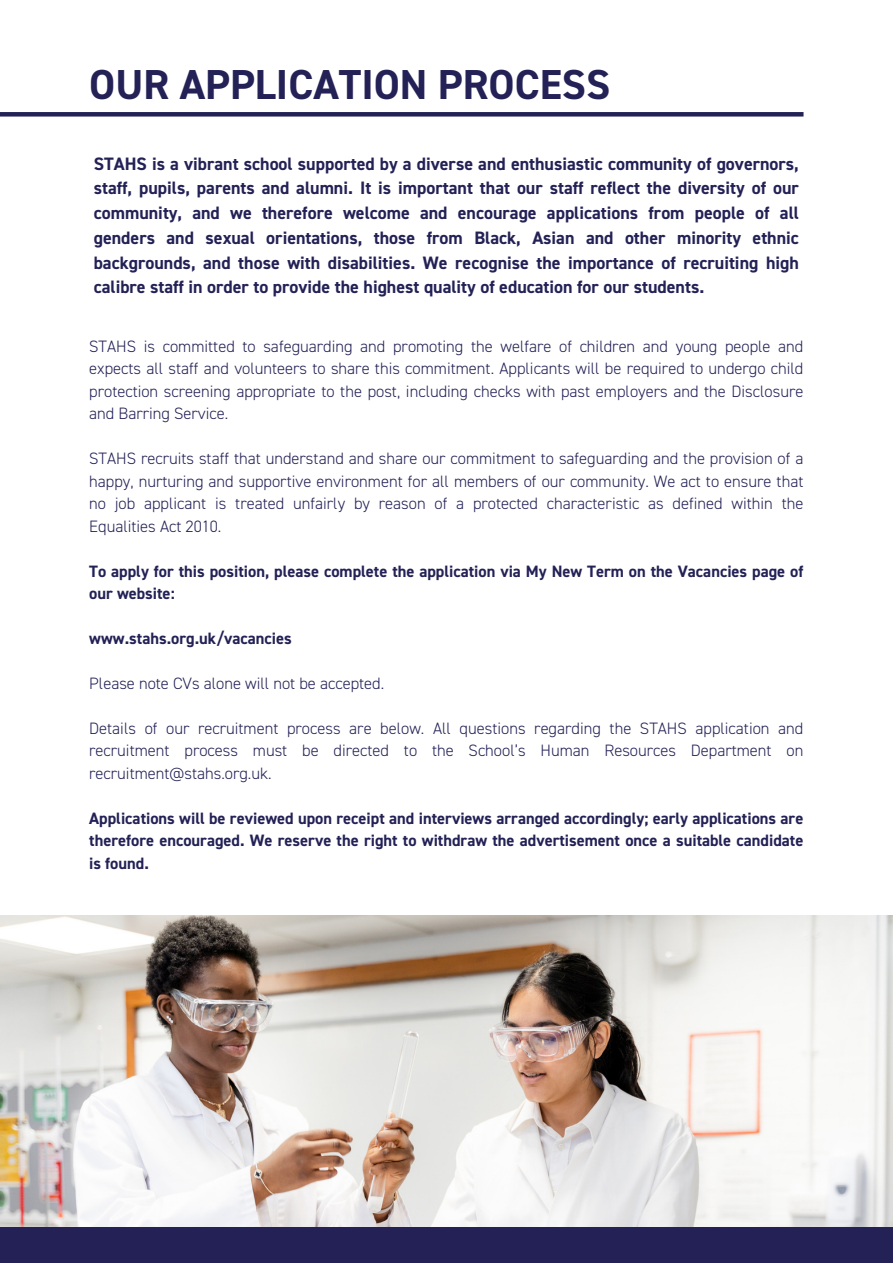
<style>
.page{position:relative;width:893px;height:1264px;background:#fff}
.page>*{position:absolute;margin:0;border:0;box-sizing:border-box;transform-origin:0 0}
.t1{font:700 42px "DIN2014";color:#232155}
.t2{font:700 18px/24.8px "DIN2014";color:#232155;text-align:justify}
.t3{font:300 16.5px/22.5px "DIN2014";color:#232155;text-align:justify}
.t4{font:700 16.5px/22.5px "DIN2014";color:#232155}
</style>
<div class="page">
<hr style="left:0;top:112px;width:803px;height:4px;background:#232155">
<img style="left:0;top:915px;width:892px;height:312px">
<div style="left:0;top:1227px;width:892px;height:35px;background:#232155"></div>
<p class="t1" style="left:89px;top:59px;width:522px">OUR APPLICATION PROCESS</p>
<p class="t2" style="left:94px;top:151px;width:706px">STAHS is a vibrant school supported by a diverse and enthusiastic community of governors, staff, pupils, parents and alumni. It is important that our staff reflect the diversity of our community, and we therefore welcome and encourage applications from people of all genders and sexual orientations, those from Black, Asian and other minority ethnic backgrounds, and those with disabilities. We recognise the importance of recruiting high calibre staff in order to provide the highest quality of education for our students.</p>
<p class="t3" style="left:89px;top:335px;width:715px">STAHS is committed to safeguarding and promoting the welfare of children and young people and expects all staff and volunteers to share this commitment. Applicants will be required to undergo child protection screening appropriate to the post, including checks with past employers and the Disclosure and Barring Service.</p>
<p class="t3" style="left:89px;top:447px;width:715px">STAHS recruits staff that understand and share our commitment to safeguarding and the provision of a happy, nurturing and supportive environment for all members of our community. We act to ensure that no job applicant is treated unfairly by reason of a protected characteristic as defined within the Equalities Act 2010.</p>
<p class="t4" style="left:89px;top:560px;width:715px">To apply for this position, please complete the application via My New Term on the Vacancies page of our website:</p>
<p class="t4" style="left:89px;top:627px;width:204px">www.stahs.org.uk/vacancies</p>
<p class="t3" style="left:89px;top:672px;width:296px">Please note CVs alone will not be accepted.</p>
<p class="t3" style="left:89px;top:717px;width:715px">Details of our recruitment process are below. All questions regarding the STAHS application and recruitment process must be directed to the School’s Human Resources Department on recruitment@stahs.org.uk.</p>
<p class="t4" style="left:89px;top:807px;width:715px;text-align:justify">Applications will be reviewed upon receipt and interviews arranged accordingly; early applications are therefore encouraged. We reserve the right to withdraw the advertisement once a suitable candidate is found.</p>
</div>
